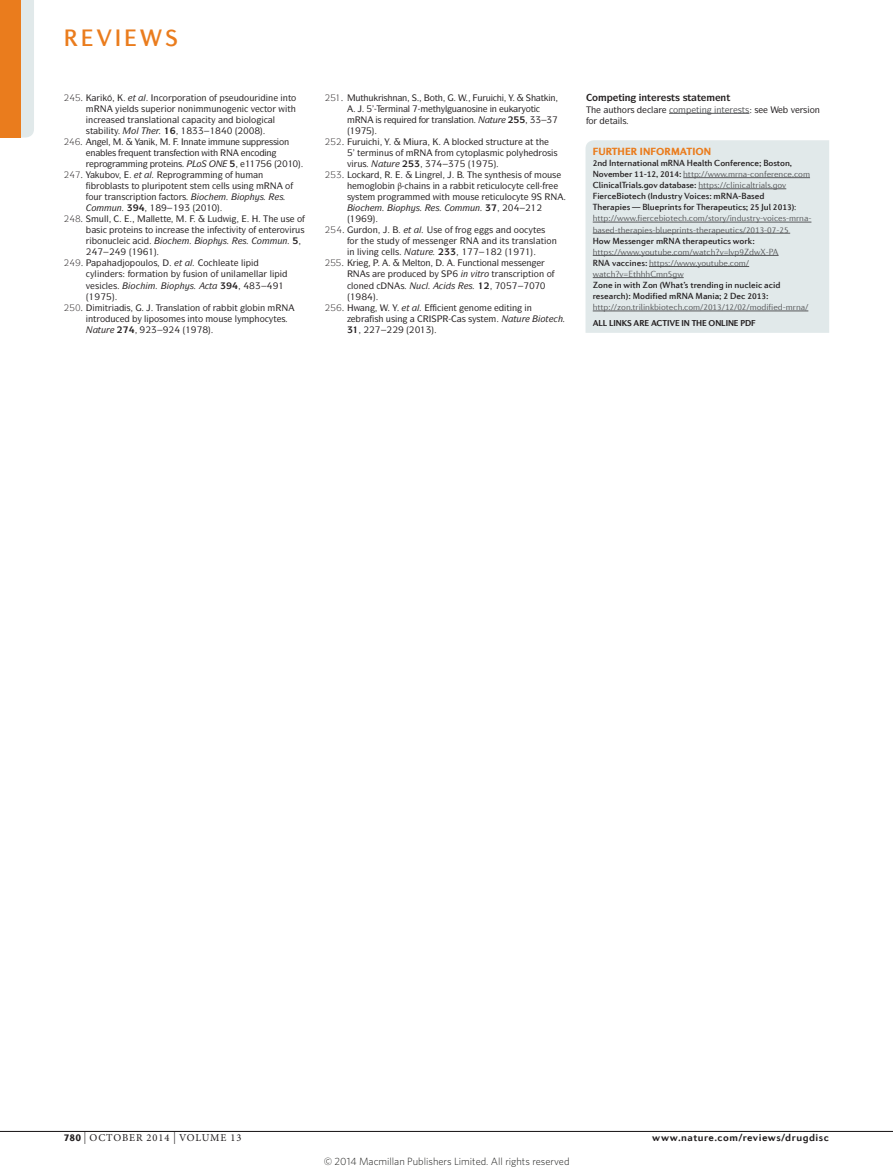
<style>
.page{position:relative;width:893px;height:1174px;background:#fff}
.page>*{position:absolute;margin:0;border:0;box-sizing:border-box;transform-origin:0 0}
.t1{font:500 24px "Diverda Sans Com";letter-spacing:.115em;color:#ea7c1d}
.t2{font:300 10.5px "Whitney";color:#1d1d1b}
.t3{font:700 10.5px "Diverda Sans Com";letter-spacing:.045em;color:#231f20}
.t4{font:10.5px "Minion Pro";letter-spacing:.085em;color:#231f20}
.webcapshead{font:900 10.5px "Diverda Sans Com";letter-spacing:.005em;color:#ea7c1d}
.acknowledgehead{font:700 9.75px "ITC Symbol Std";color:#231f20}
.webbody{font:300 9px/11.1px "Diverda Sans Com";letter-spacing:-.005em;color:#57585a}
.REFS{font:500 9px "ITC Symbol Std";color:#231f20}
.webbody-2{font:500 9px/11.1px "Diverda Sans Com";letter-spacing:-.005em;color:#231f20}
.REFS-2{font:italic 500 9px "ITC Symbol Std";color:#231f20}
.acknowledgements{font:500 9px "ITC Symbol Std";color:#231f20}
.acknowledgements-2{font:500 9px "ITC Symbol Std";color:#57585a}
.REFS-3{font:9px "ITC Symbol Std";color:#231f20}
.REFS-4{font:9px "Minion Pro";color:#231f20}
.REFS-5{font:700 9px "ITC Symbol Std";color:#231f20}
.websecondhead{font:700 8.7px "Diverda Sans Com";letter-spacing:-.01em;color:#231f20}
.s1{color:#231f20}
.s2{font-weight:300;color:#57585a}
.s3{font-weight:500;color:#231f20}
.s4{font-family:"Diverda Sans Com Medium 2";font-weight:400;color:#231f20}
.s5{font-family:"Diverda Sans Com";font-weight:900}
.s6{font-size:12px}
</style>
<div class="page">
<hr style="left:0;top:1131px;width:893px;height:1px;background:#231f20">
<hr style="left:669px;top:113px;width:80px;height:1px;background:#57585a">
<div style="left:585px;top:140px;width:244px;height:193px;background:#e1e9ea"></div>
<hr style="left:683px;top:177px;width:127px;height:1px;background:#57585a">
<hr style="left:698px;top:188px;width:88px;height:1px;background:#57585a">
<hr style="left:593px;top:222px;width:218px;height:1px;background:#57585a">
<hr style="left:593px;top:233px;width:197px;height:1px;background:#57585a">
<hr style="left:593px;top:255px;width:186px;height:1px;background:#57585a">
<hr style="left:649px;top:266px;width:100px;height:1px;background:#57585a">
<hr style="left:593px;top:277px;width:91px;height:1px;background:#57585a">
<hr style="left:593px;top:311px;width:215px;height:1px;background:#57585a">
<div style="left:21px;top:0;width:13px;height:138px;background:#e1e9ea"></div>
<div style="left:0;top:0;width:21px;height:138px;background:#ea7c1d"></div>
<svg style="left:669px;top:112px;width:68px;height:2px"></svg>
<h1 class="t1" style="left:64px;top:24px;width:116px">REVIEWS</h1>
<p class="REFS-2" style="left:133px;top:92px;width:123px">▼ ● ■□ □ ▼□■ □ ▲◆□◆</p>
<p class="REFS" style="left:268px;top:92px;width:30px">■ ■▼□</p>
<p class="REFS" style="left:127px;top:103px;width:25px">● ▲ ▲◆</p>
<p class="REFS" style="left:167px;top:103px;width:28px">□ ■□■</p>
<p class="REFS" style="left:211px;top:103px;width:63px">◆■□ ■ ❖ ▼□</p>
<p class="REFS" style="left:128px;top:114px;width:53px">▼ ■▲● ▼□■ ●</p>
<p class="REFS" style="left:244px;top:114px;width:14px">□●□</p>
<p class="REFS" style="left:273px;top:114px;width:4px">●</p>
<p class="REFS-3" style="left:69px;top:136px;width:41px">✔ ■●</p>
<p class="REFS" style="left:144px;top:136px;width:7px">■</p>
<p class="REFS" style="left:184px;top:136px;width:19px">■■ ▼</p>
<p class="REFS" style="left:225px;top:136px;width:27px">◆■ ▲◆</p>
<p class="REFS" style="left:269px;top:136px;width:22px">▲▲ □■</p>
<p class="REFS" style="left:90px;top:147px;width:27px">■ ●▲</p>
<p class="REFS" style="left:129px;top:147px;width:86px">❑◆ ■▼ ▼ ■▲ ▼□■ ▼</p>
<p class="REFS" style="left:245px;top:147px;width:28px">■□ ■</p>
<p class="REFS" style="left:138px;top:158px;width:46px">■ □▼ ■▲</p>
<p class="REFS" style="left:100px;top:169px;width:22px">◆ □❖</p>
<p class="REFS" style="left:213px;top:169px;width:34px">■ □ ◆</p>
<p class="REFS" style="left:258px;top:169px;width:7px">■</p>
<p class="REFS" style="left:100px;top:180px;width:99px">□ ● ▲▼▲ ▼□ ●◆ □▼ ■▼ ▲▼</p>
<p class="REFS" style="left:221px;top:180px;width:29px">●●▲ ◆▲ ■</p>
<p class="REFS" style="left:88px;top:191px;width:39px">□◆ ▼ ■▲</p>
<p class="REFS" style="left:141px;top:191px;width:17px">▼□■</p>
<p class="REFS" style="left:170px;top:191px;width:17px">▼□ ▲</p>
<p class="REFS-2" style="left:91px;top:202px;width:55px">□ ◆■ ✓✔</p>
<p class="REFS" style="left:99px;top:213px;width:11px">◆●●</p>
<p class="REFS" style="left:151px;top:213px;width:17px">●● ▼▼</p>
<p class="REFS" style="left:281px;top:213px;width:23px">◆▲ □</p>
<p class="REFS" style="left:96px;top:224px;width:68px">▲ □▼ ■▲ ▼□ ■</p>
<p class="REFS" style="left:209px;top:224px;width:97px">■ ▼❖▼ □ ■▼ □❖ ◆▲</p>
<p class="REFS" style="left:97px;top:235px;width:23px">□■◆ ●</p>
<p class="REFS" style="left:125px;top:257px;width:34px">□ □◆●□▲</p>
<p class="REFS-2" style="left:179px;top:257px;width:66px">▼● □●▼ ●</p>
<p class="REFS" style="left:152px;top:268px;width:18px">▼□■</p>
<p class="REFS" style="left:186px;top:268px;width:52px">◆▲ □■ □ ◆■ ●</p>
<p class="REFS" style="left:254px;top:268px;width:20px">●● ●</p>
<p class="REFS" style="left:86px;top:279px;width:33px">❖▲ ●▲</p>
<p class="REFS-2" style="left:209px;top:279px;width:65px">▼ ✓✔ ✔✓✔</p>
<p class="REFS" style="left:168px;top:301px;width:41px">■▲● ▼ □■ □</p>
<p class="REFS" style="left:234px;top:301px;width:32px">▼ ●□ ■</p>
<p class="REFS" style="left:88px;top:313px;width:29px">■▼□ ◆</p>
<p class="REFS" style="left:144px;top:313px;width:26px">● □▲□</p>
<p class="REFS" style="left:181px;top:313px;width:58px">▲ ■▼□ □◆▲ ●</p>
<p class="REFS" style="left:260px;top:313px;width:27px">□ ▼▲</p>
<p class="REFS" style="left:355px;top:92px;width:53px">◆▼◆ ▲■■</p>
<p class="REFS" style="left:433px;top:103px;width:78px">▼ ●◆■□▲■ ■ ◆</p>
<p class="REFS" style="left:378px;top:114px;width:26px">▲ ❑◆</p>
<p class="REFS" style="left:421px;top:114px;width:54px">□ ▼ ■▲● ▼□■</p>
<p class="REFS" style="left:530px;top:114px;width:24px">✓✓ ✓</p>
<p class="REFS" style="left:486px;top:136px;width:30px">▲▼ ◆ ▼◆</p>
<p class="REFS" style="left:357px;top:147px;width:45px">▼ ■◆▲ □</p>
<p class="REFS" style="left:441px;top:147px;width:50px">□ ▼□●▲</p>
<p class="REFS" style="left:542px;top:147px;width:17px">□▲▲</p>
<p class="REFS" style="left:347px;top:158px;width:21px">❖ ◆▲</p>
<p class="REFS-5" style="left:414px;top:158px;width:41px">✓ ✓✔✓</p>
<p class="REFS" style="left:485px;top:169px;width:46px">▲■▼ ▲▲ □</p>
<p class="REFS" style="left:542px;top:169px;width:16px">□◆▲</p>
<p class="REFS-4" style="left:365px;top:180px;width:39px">□●□ ■ β</p>
<p class="REFS" style="left:421px;top:180px;width:21px">■▲ ■</p>
<p class="REFS" style="left:471px;top:180px;width:49px">▼ ▼ ◆●□ ▼</p>
<p class="REFS" style="left:347px;top:191px;width:17px">▲ ▲▼</p>
<p class="REFS" style="left:442px;top:191px;width:34px">▼ □◆▲</p>
<p class="REFS" style="left:490px;top:191px;width:36px">▼ ◆●□ ▼</p>
<p class="REFS-2" style="left:470px;top:202px;width:23px">◆■ ✓</p>
<p class="REFS-3" style="left:336px;top:224px;width:43px">✔ ◆□■</p>
<p class="REFS" style="left:489px;top:224px;width:58px">▲ ■ □□ ▼▲</p>
<p class="REFS" style="left:377px;top:235px;width:14px">▲▼◆</p>
<p class="REFS" style="left:402px;top:235px;width:43px">□ ▲▲ ■</p>
<p class="REFS" style="left:486px;top:235px;width:72px">■ ▼▲ ▼ ■▲● ▼ □■</p>
<p class="REFS" style="left:349px;top:246px;width:26px">■ ●❖■</p>
<p class="REFS" style="left:390px;top:246px;width:10px">●●▲</p>
<p class="REFS" style="left:415px;top:257px;width:17px">●▼□■</p>
<p class="REFS" style="left:462px;top:257px;width:38px">◆■ ▼□■ ●</p>
<p class="REFS" style="left:514px;top:257px;width:19px">▲▲ ■</p>
<p class="REFS-2" style="left:463px;top:268px;width:51px">■❖▼□ ▼ ■▲</p>
<p class="REFS" style="left:528px;top:268px;width:25px">▼□■ □</p>
<p class="REFS" style="left:351px;top:279px;width:14px">●□■</p>
<p class="REFS" style="left:400px;top:279px;width:29px">▲ ◆ ●</p>
<p class="REFS" style="left:506px;top:301px;width:27px">▼■ ■</p>
<p class="REFS" style="left:374px;top:313px;width:30px">▲ ◆▲■</p>
<p class="REFS" style="left:462px;top:313px;width:24px">▲ ▲ ▲▼</p>
<p class="acknowledgehead" style="left:592px;top:92px;width:61px">□ ▼■ ■▼</p>
<p class="acknowledgehead" style="left:666px;top:92px;width:36px">▲▼▲ ▲▼ ▼</p>
<p class="acknowledgements" style="left:608px;top:103px;width:28px">◆▼ □▲</p>
<p class="acknowledgements-2" style="left:696px;top:103px;width:30px">▼■ ■▼</p>
<p class="acknowledgements-2" style="left:738px;top:103px;width:22px">▲▼▲ <span class="s1">▲</span></p>
<p class="acknowledgements" style="left:791px;top:103px;width:31px">❖ ▲□■</p>
<p class="acknowledgements" style="left:588px;top:115px;width:39px">□ ▼ ●▲</p>
<p class="webcapshead" style="left:593px;top:145px;width:120px">FURTHER INFORMATION</p>
<p class="webbody-2" style="left:593px;top:157px;width:219px">2nd International mRNA Health Conference; Boston,<br>November 11-12, 2014: <span class="s2">http://www.mrna-conference.com</span></p>
<p class="webbody-2" style="left:593px;top:179px;width:195px">ClinicalTrials.gov database: <span class="s2">https://clinicaltrials.gov</span></p>
<p class="webbody" style="left:593px;top:191px;width:220px"><span class="s3">FierceBiotech (Industry Voices: mRNA-Based<br>Therapies —</span> <span class="s4">Blueprints for Therapeutics; 25 Jul 2013)</span><span class="s1">: </span>http://www.fiercebiotech.com/story/industry-voices-mrna&shy;based-therapies-blueprints-therapeutics/2013-07-25<br><span class="s3">How Messenger mRNA therapeutics work: </span>https://www.youtube.com/watch?v=lvp9ZdwX-PA</p>
<p class="webbody" style="left:593px;top:257px;width:158px"><span class="s3">RNA vaccines:</span> https://www.youtube.com/ watch?v=EthhhCmn5gw</p>
<p class="webbody" style="left:593px;top:279px;width:217px"><span class="s3">Zone in with Zon (What’s trending in nucleic acid </span><span class="s4">research): Modified mRNA Mania; 2 Dec 2013: </span>http://zon.trilinkbiotech.com/2013/12/02/modified-mrna/</p>
<p class="websecondhead" style="left:593px;top:317px;width:164px">ALL LINKS ARE ACTIVE IN THE ONLINE PDF</p>
<p class="t4" style="left:64px;top:1130px;width:179px"><span class="s5">780</span> <span class="s6">|</span> OCTOBER 2014 <span class="s6">|</span> VOLUME 13</p>
<p class="t3" style="left:652px;top:1130px;width:178px">www.nature.com/reviews/drugdisc</p>
<p class="t2" style="left:324px;top:1154px;width:247px">© 2014 Macmillan Publishers Limited. All rights reserved</p>
</div>
